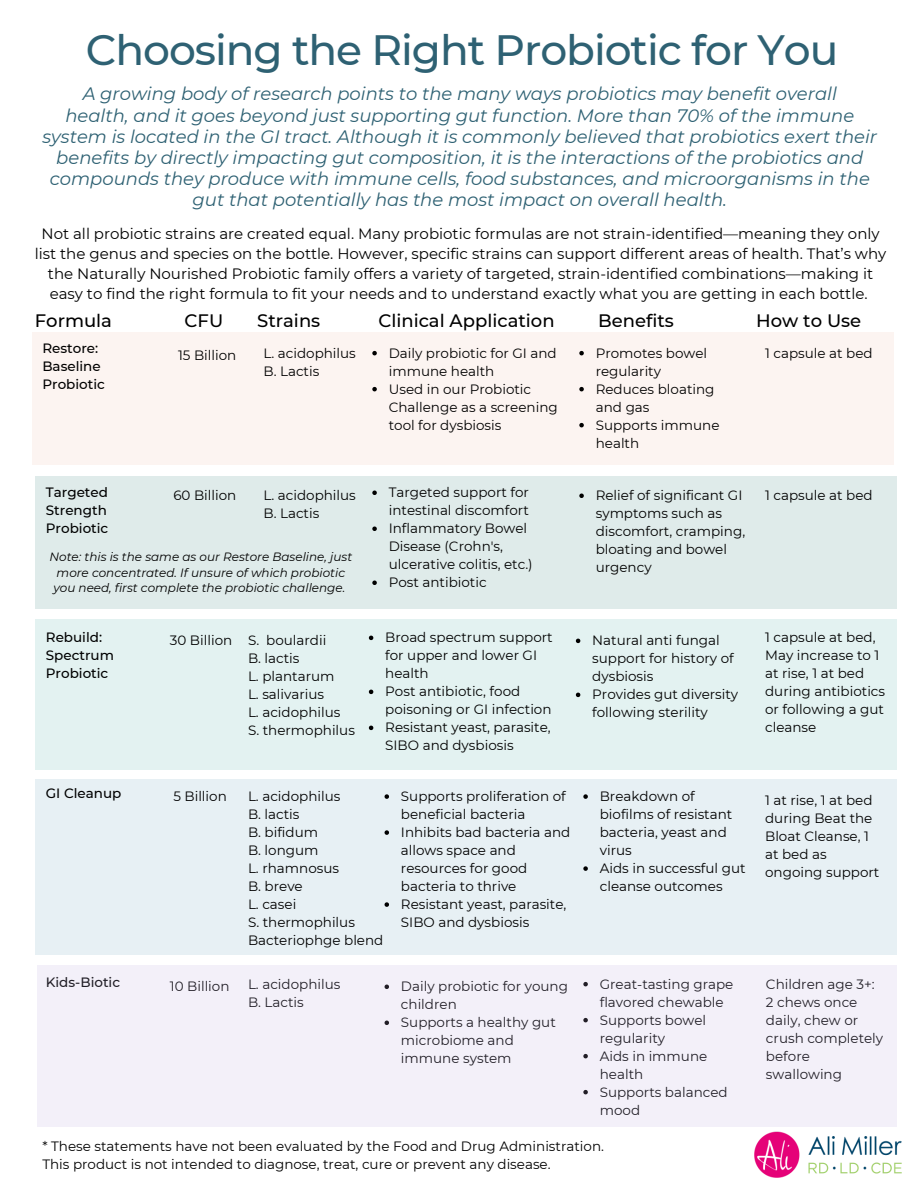
<style>
.page{position:relative;width:918px;height:1188px;background:#fff}
.page>*{position:absolute;margin:0;border:0;box-sizing:border-box;transform-origin:0 0}
.t1{font:500 42.3px "Montserrat";letter-spacing:-.025em;color:#2e6173}
.t2{font:italic 18px/21.1px "Montserrat";color:#2e6173;text-align:center}
.t3{font:500 18px "Montserrat";color:#000}
.t4{font:15px/20.2px "Montserrat";color:#000;text-align:center}
.t5{font:13.5px/18px "Montserrat";color:#000}
.t6{font:500 13.5px/18px "Montserrat";color:#000}
.t7{font:italic 12px/15.8px "Montserrat";color:#000;text-align:center}
</style>
<div class="page">
<div style="left:32px;top:332px;width:862px;height:133px;background:#fcf4f1"></div>
<div style="left:35px;top:476px;width:862px;height:133px;background:#dfebea"></div>
<div style="left:35px;top:779px;width:862px;height:176px;background:#e7f0f4"></div>
<div style="left:35px;top:620px;width:862px;height:150px;background:#e3f2f1"></div>
<svg style="left:385px;top:794px;width:4px;height:5px"></svg>
<svg style="left:385px;top:830px;width:4px;height:5px"></svg>
<svg style="left:385px;top:902px;width:4px;height:5px"></svg>
<div style="left:37px;top:965px;width:860px;height:162px;background:#f3f0f9"></div>
<img style="left:754px;top:1131px;width:148px;height:47px">
<svg style="left:372px;top:351px;width:5px;height:4px"></svg>
<svg style="left:372px;top:387px;width:5px;height:4px"></svg>
<svg style="left:579px;top:351px;width:5px;height:4px"></svg>
<svg style="left:579px;top:387px;width:5px;height:4px"></svg>
<svg style="left:579px;top:423px;width:5px;height:4px"></svg>
<svg style="left:372px;top:491px;width:5px;height:4px"></svg>
<svg style="left:372px;top:527px;width:5px;height:4px"></svg>
<svg style="left:372px;top:581px;width:5px;height:4px"></svg>
<svg style="left:579px;top:494px;width:5px;height:4px"></svg>
<svg style="left:583px;top:794px;width:5px;height:5px"></svg>
<svg style="left:583px;top:866px;width:5px;height:5px"></svg>
<svg style="left:369px;top:636px;width:4px;height:4px"></svg>
<svg style="left:369px;top:690px;width:4px;height:4px"></svg>
<svg style="left:369px;top:726px;width:4px;height:4px"></svg>
<svg style="left:576px;top:639px;width:4px;height:4px"></svg>
<svg style="left:576px;top:693px;width:4px;height:4px"></svg>
<h1 class="t1" style="left:86px;top:24px;width:754px">Choosing the Right Probiotic for You</h1>
<p class="t2" style="left:42px;top:83px;width:836px">A growing body of research points to the many ways probiotics may benefit overall<br>health, and it goes beyond just supporting gut function. More than 70% of the immune system is located in the GI tract. Although it is commonly believed that probiotics exert their benefits by directly impacting gut composition, it is the interactions of the probiotics and compounds they produce with immune cells, food substances, and microorganisms in the gut that potentially has the most impact on overall health.</p>
<p class="t4" style="left:35px;top:223px;width:853px">Not all probiotic strains are created equal. Many probiotic formulas are not strain-identified—meaning they only list the genus and species on the bottle. However, specific strains can support different areas of health. That’s why the Naturally Nourished Probiotic family offers a variety of targeted, strain-identified combinations—making it easy to find the right formula to fit your needs and to understand exactly what you are getting in each bottle.</p>
<h2 class="t3" style="left:35px;top:310px;width:79px">Formula</h2>
<h2 class="t3" style="left:185px;top:310px;width:40px">CFU</h2>
<h2 class="t3" style="left:257px;top:310px;width:65px">Strains</h2>
<h2 class="t3" style="left:378px;top:310px;width:178px">Clinical Application</h2>
<h2 class="t3" style="left:598px;top:310px;width:77px">Benefits</h2>
<h2 class="t3" style="left:756px;top:310px;width:107px">How to Use</h2>
<p class="t6" style="left:42px;top:339px;width:64px">Restore:<br>Baseline<br>Probiotic</p>
<p class="t5" style="left:178px;top:346px;width:60px">15 Billion</p>
<p class="t5" style="left:264px;top:344px;width:94px">L. acidophilus<br>B. Lactis</p>
<p class="t5" style="left:389px;top:344px;width:171px">Daily probiotic for GI and immune health<br>Used in our Probiotic<br>Challenge as a screening tool for dysbiosis</p>
<p class="t5" style="left:596px;top:344px;width:120px">Promotes bowel regularity<br>Reduces bloating</p>
<p class="t5" style="left:765px;top:344px;width:109px">1 capsule at bed</p>
<p class="t5" style="left:596px;top:398px;width:55px">and gas</p>
<p class="t5" style="left:596px;top:416px;width:125px">Supports immune health</p>
<p class="t6" style="left:46px;top:483px;width:64px;text-align:justify">Targeted Strength Probiotic</p>
<p class="t5" style="left:173px;top:486px;width:65px">60 Billion</p>
<p class="t5" style="left:264px;top:486px;width:94px">L. acidophilus<br>B. Lactis</p>
<p class="t5" style="left:389px;top:483px;width:145px">Targeted support for intestinal discomfort<br>Inflammatory Bowel<br>Disease (Crohn's, ulcerative colitis, etc.)<br>Post antibiotic</p>
<p class="t5" style="left:596px;top:486px;width:151px">Relief of significant GI symptoms such as discomfort, cramping, bloating and bowel urgency</p>
<p class="t5" style="left:765px;top:486px;width:109px">1 capsule at bed</p>
<p class="t7" style="left:49px;top:549px;width:304px">Note: this is the same as our Restore Baseline, just more concentrated. If unsure of which probiotic you need, first complete the probiotic challenge.</p>
<p class="t6" style="left:46px;top:628px;width:70px">Rebuild:<br>Spectrum<br>Probiotic</p>
<p class="t5" style="left:248px;top:632px;width:108px;text-indent:-78px">30 Billion S. boulardii<br>B. lactis<br>L. plantarum<br>L. salivarius<br>L. acidophilus<br>S. thermophilus</p>
<p class="t5" style="left:385px;top:629px;width:169px">Broad spectrum support for upper and lower GI health<br>Post antibiotic, food poisoning or GI infection<br>Resistant yeast, parasite,<br>SIBO and dysbiosis</p>
<p class="t5" style="left:592px;top:632px;width:148px">Natural anti fungal support for history of dysbiosis<br>Provides gut diversity following sterility</p>
<p class="t5" style="left:765px;top:629px;width:122px">1 capsule at bed,<br>May increase to 1 at rise, 1 at bed during antibiotics or following a gut cleanse</p>
<p class="t6" style="left:46px;top:784px;width:77px">GI Cleanup</p>
<p class="t5" style="left:173px;top:787px;width:55px">5 Billion</p>
<p class="t5" style="left:248px;top:787px;width:137px">L. acidophilus<br>B. lactis<br>B. bifidum<br>B. longum<br>L. rhamnosus<br>B. breve<br>L. casei<br>S. thermophilus<br>Bacteriophge blend</p>
<p class="t5" style="left:600px;top:787px;width:147px">Breakdown of biofilms of resistant bacteria, yeast and virus<br>Aids in successful gut cleanse outcomes</p>
<p class="t5" style="left:765px;top:791px;width:116px">1 at rise, 1 at bed during Beat the<br>Bloat Cleanse, 1 at bed as ongoing support</p>
<p class="t5" style="left:401px;top:787px;width:171px">Supports proliferation of beneficial bacteria<br>Inhibits bad bacteria and allows space and resources for good bacteria to thrive<br>Resistant yeast, parasite,<br>SIBO and dysbiosis</p>
<p class="t6" style="left:46px;top:973px;width:76px">Kids-Biotic</p>
<p class="t5" style="left:170px;top:977px;width:61px">10 Billion</p>
<p class="t5" style="left:248px;top:975px;width:94px">L. acidophilus<br>B. Lactis</p>
<p class="t5" style="left:401px;top:977px;width:169px">Daily probiotic for young children<br>Supports a healthy gut microbiome and immune system</p>
<p class="t5" style="left:600px;top:975px;width:135px">Great-tasting grape flavored chewable<br>Supports bowel regularity<br>Aids in immune health<br>Supports balanced mood</p>
<p class="t5" style="left:766px;top:975px;width:119px">Children age 3+:<br>2 chews once daily, chew or crush completely before swallowing</p>
<p class="t5" style="left:42px;top:1137px;width:563px">* These statements have not been evaluated by the Food and Drug Administration.<br>This product is not intended to diagnose, treat, cure or prevent any disease.</p>
</div>
